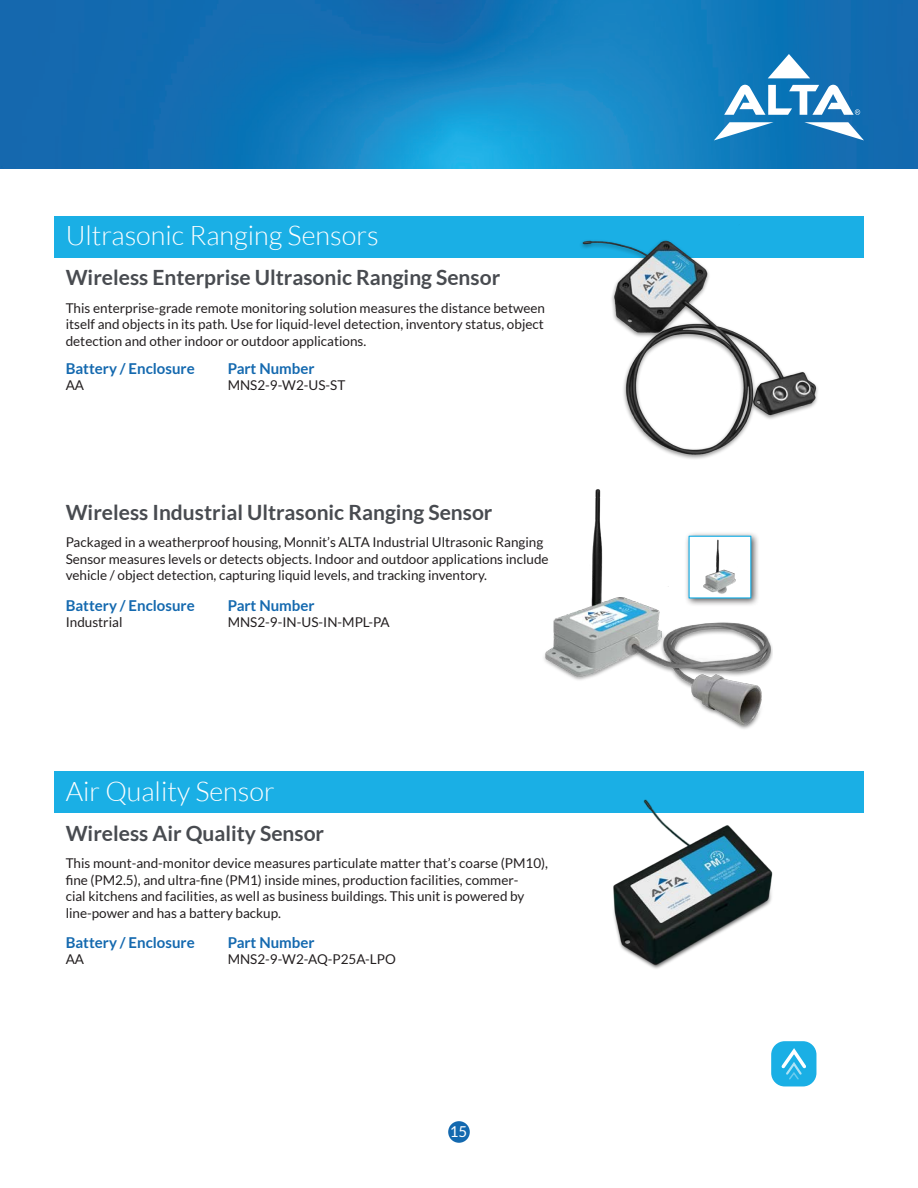
<style>
.page{position:relative;width:918px;height:1188px;background:#fff}
.page>*{position:absolute;margin:0;border:0;box-sizing:border-box;transform-origin:0 0}
.t1{font:300 27px "Lato";color:#fff}
.t2{font:700 21px "Lato";color:#484b50}
.t3{font:700 15px "Lato";color:#1469af}
.t4{font:15px "Lato";color:#fff}
.t5{font:13.5px/16.5px "Lato";color:#231f20}
</style>
<div class="page">
<img style="left:0;top:0;width:918px;height:168px">
<svg style="left:768px;top:54px;width:42px;height:24px"></svg>
<svg style="left:804px;top:122px;width:60px;height:18px"></svg>
<svg style="left:714px;top:122px;width:60px;height:18px"></svg>
<svg style="left:724px;top:85px;width:136px;height:30px"></svg>
<div style="left:54px;top:771px;width:810px;height:42px;background:#1aafe5"></div>
<img style="left:613px;top:799px;width:160px;height:170px">
<img style="left:544px;top:489px;width:229px;height:240px">
<div style="left:448px;top:1121px;width:22px;height:22px;background:#1469af;border-radius:50%"></div>
<div style="left:684px;top:531px;width:76px;height:76px;background:#231f20;opacity:.75"></div>
<div style="left:689px;top:536px;width:62px;height:62px;background:#fff"></div>
<img style="left:703px;top:539px;width:33px;height:55px">
<div style="left:689px;top:536px;width:62px;height:63px;border:1px solid #1aafe5"></div>
<div style="left:54px;top:216px;width:810px;height:41px;background:#1aafe5"></div>
<img style="left:571px;top:240px;width:252px;height:219px">
<div style="left:771px;top:1041px;width:45px;height:45px;background:#1aafe5;border-radius:14px"></div>
<svg style="left:781px;top:1048px;width:25px;height:32px"></svg>
<p class="t1" style="left:66px;top:221px;width:314px">Ultrasonic Ranging Sensors</p>
<p class="t2" style="left:66px;top:266px;width:436px">Wireless Enterprise Ultrasonic Ranging Sensor</p>
<p class="t5" style="left:66px;top:300px;width:481px;text-align:justify">This enterprise-grade remote monitoring solution measures the distance between itself and objects in its path. Use for liquid-level detection, inventory status, object detection and other indoor or outdoor applications.</p>
<p class="t3" style="left:66px;top:360px;width:130px">Battery / Enclosure</p>
<p class="t3" style="left:228px;top:360px;width:88px">Part Number</p>
<p class="t5" style="left:66px;top:377px;width:20px">AA</p>
<p class="t5" style="left:228px;top:377px;width:119px">MNS2-9-W2-US-ST</p>
<p class="t2" style="left:66px;top:500px;width:428px">Wireless Industrial Ultrasonic Ranging Sensor</p>
<p class="t5" style="left:66px;top:534px;width:484px">Packaged in a weatherproof housing, Monnit’s ALTA Industrial Ultrasonic Ranging<br>Sensor measures levels or detects objects. Indoor and outdoor applications include vehicle / object detection, capturing liquid levels, and tracking inventory.</p>
<p class="t3" style="left:66px;top:597px;width:130px">Battery / Enclosure</p>
<p class="t3" style="left:228px;top:597px;width:88px">Part Number</p>
<p class="t5" style="left:66px;top:614px;width:58px">Industrial</p>
<p class="t5" style="left:228px;top:614px;width:164px">MNS2-9-IN-US-IN-MPL-PA</p>
<p class="t1" style="left:66px;top:777px;width:211px">Air Quality Sensor</p>
<p class="t2" style="left:66px;top:821px;width:260px">Wireless Air Quality Sensor</p>
<p class="t5" style="left:66px;top:855px;width:484px">This mount-and-monitor device measures particulate matter that’s coarse (PM10), fine (PM2.5), and ultra-fine (PM1) inside mines, production facilities, commer-<br>cial kitchens and facilities, as well as business buildings. This unit is powered by line-power and has a battery backup.</p>
<p class="t3" style="left:66px;top:934px;width:130px">Battery / Enclosure</p>
<p class="t3" style="left:228px;top:934px;width:88px">Part Number</p>
<p class="t5" style="left:66px;top:951px;width:20px">AA</p>
<p class="t5" style="left:228px;top:951px;width:170px">MNS2-9-W2-AQ-P25A-LPO</p>
<p class="t4" style="left:450px;top:1124px;width:19px">15</p>
</div>
